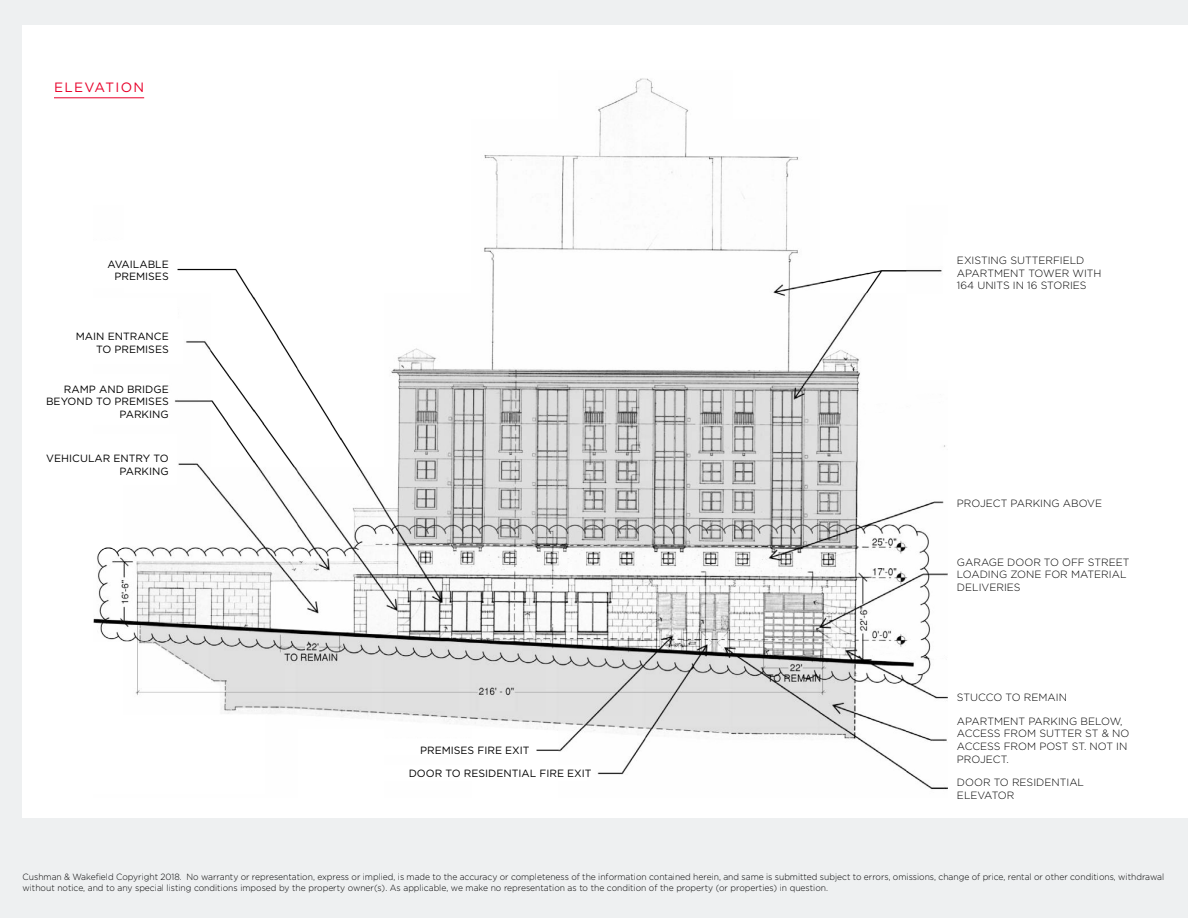
<style>
.page{position:relative;width:1188px;height:918px;background:#eef0f1}
.page>*{position:absolute;margin:0;border:0;box-sizing:border-box;transform-origin:0 0}
.t1{font:13.5px "Gotham";letter-spacing:.1em;color:#e8002a}
.t2{font:300 10.5px/12.6px "Gotham";color:#000}
.t3{font:10.5px/12.6px "Gotham";color:#000;text-align:right}
.t4{font:300 9px/10.8px "Gotham";color:#000;scale:.95 1}
</style>
<div class="page">
<div style="left:22px;top:25px;width:1166px;height:793px;background:#fff"></div>
<img style="left:93px;top:78px;width:855px;height:712px">
<hr style="left:54px;top:97px;width:90px;height:1px;background:#e8002a">
<h1 class="t1" style="left:54px;top:78px;width:92px">ELEVATION</h1>
<p class="t3" style="left:108px;top:258px;width:63px">AVAILABLE<br>PREMISES</p>
<p class="t2" style="left:957px;top:254px;width:146px">EXISTING SUTTERFIELD<br>APARTMENT TOWER WITH<br>164 UNITS IN 16 STORIES</p>
<p class="t3" style="left:76px;top:330px;width:94px">MAIN ENTRANCE<br>TO PREMISES</p>
<p class="t3" style="left:46px;top:383px;width:124px">RAMP AND BRIDGE<br>BEYOND TO PREMISES<br>PARKING</p>
<p class="t3" style="left:46px;top:452px;width:124px">VEHICULAR ENTRY TO<br>PARKING</p>
<p class="t3" style="left:420px;top:744px;width:111px">PREMISES FIRE EXIT</p>
<p class="t3" style="left:409px;top:767px;width:184px">DOOR TO RESIDENTIAL FIRE EXIT</p>
<p class="t2" style="left:957px;top:496px;width:147px">PROJECT PARKING ABOVE</p>
<p class="t2" style="left:957px;top:555px;width:174px">GARAGE DOOR TO OFF STREET<br>LOADING ZONE FOR MATERIAL<br>DELIVERIES</p>
<p class="t2" style="left:957px;top:690px;width:112px">STUCCO TO REMAIN</p>
<p class="t2" style="left:957px;top:715px;width:174px">APARTMENT PARKING BELOW,<br>ACCESS FROM SUTTER ST &amp; NO<br>ACCESS FROM POST ST. NOT IN<br>PROJECT.</p>
<p class="t2" style="left:957px;top:776px;width:129px">DOOR TO RESIDENTIAL<br>ELEVATOR</p>
<p class="t4" style="left:22px;top:871px;width:1203px">Cushman &amp; Wakefield Copyright 2018. No warranty or representation, express or implied, is made to the accuracy or completeness of the information contained herein, and same is submitted subject to errors, omissions, change of price, rental or other conditions, withdrawal without notice, and to any special listing conditions imposed by the property owner(s). As applicable, we make no representation as to the condition of the property (or properties) in question.</p>
</div>
